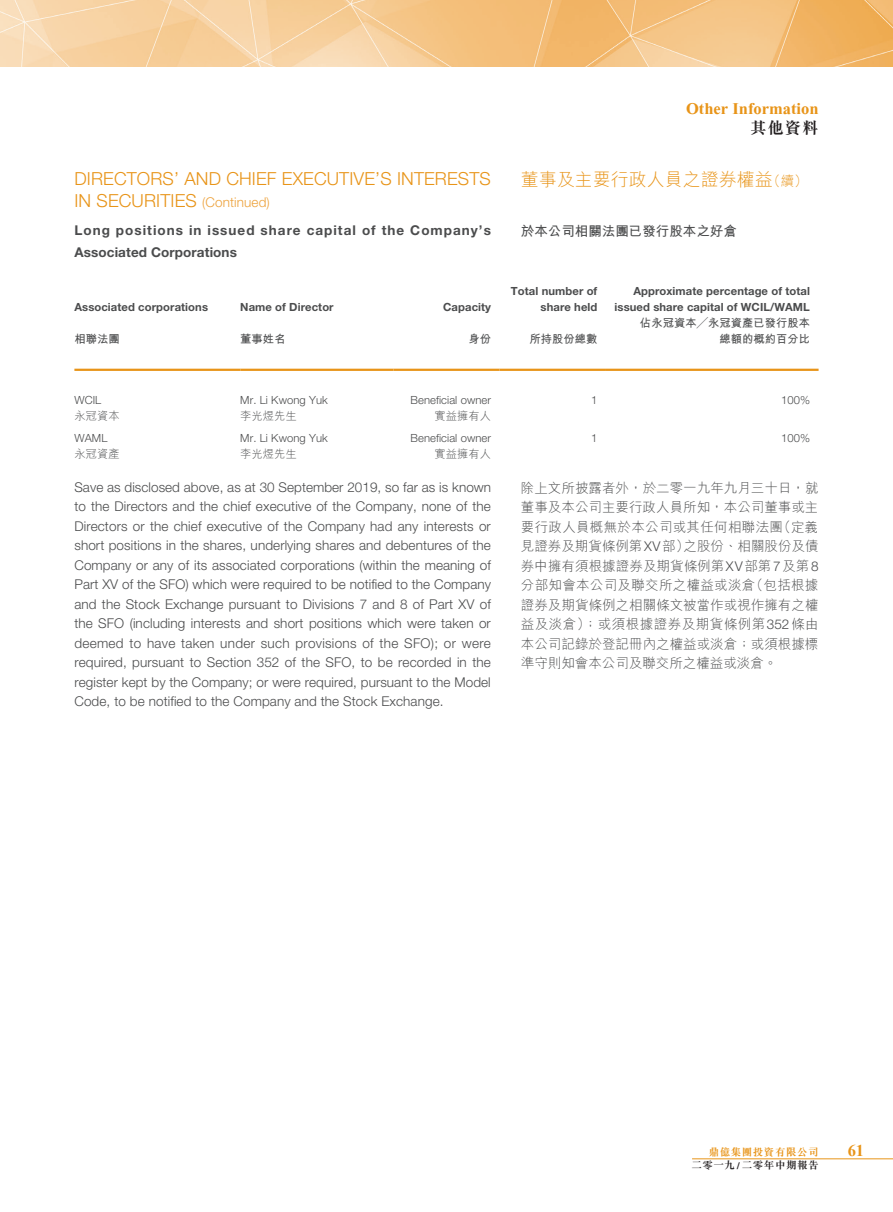
<style>
.page{position:relative;width:893px;height:1212px;background:#fff}
.page>*{position:absolute;margin:0;border:0;box-sizing:border-box;transform-origin:0 0}
.t1{font:300 18px/21.8px "Helvetica Neue LT Std";letter-spacing:.01em;color:#e89418}
.t2{font:300 18px "M Hei HK";color:#e89418}
.t3{font:700 16.5px "Times New Roman";color:#e89418}
.t4{font:700 16.5px "M Sung HK";color:#231f20}
.t5{font:700 16.5px "Times New Roman";color:#e89418}
.t6{font:300 13.5px/19.5px "Helvetica Neue LT Std";letter-spacing:.01em;color:#4b4c4d;text-align:justify}
.t7{font:300 13.5px/19.5px "M Hei HK";color:#4b4c4d;text-align:justify}
.t8{font:700 13.5px/21.8px "Helvetica Neue LT Std";letter-spacing:.075em;color:#4b4c4d}
.t9{font:700 13.5px "M Hei HK";color:#4b4c4d}
.t10{font:700 11.25px/15.8px "Helvetica Neue LT Std";letter-spacing:.01em;color:#4b4c4d;text-align:right}
.t11{font:300 11.25px "Helvetica Neue LT Std";letter-spacing:.01em;color:#4b4c4d}
.t12{font:700 11.25px/15.8px "M Hei HK";letter-spacing:.01em;color:#4b4c4d;text-align:right}
.t13{font:300 11.25px "M Hei HK";letter-spacing:.01em;color:#4b4c4d}
.t14{font:700 10.5px "M Sung HK";letter-spacing:.05em;color:#231f20}
.t15{font:700 10.5px "M Sung HK";letter-spacing:.05em;color:#e89418}
.s1{font-size:13.5px;color:#eda23c}
.s2{font-size:13.5px}
.s3{font-family:"Helvetica Neue LT Std"}
</style>
<div class="page">
<img style="left:0;top:0;width:893px;height:67px">
<hr style="left:692px;top:1158px;width:201px;height:1px;background:#e89418">
<hr style="left:74px;top:369px;width:166px;height:2px;background:#e89418">
<hr style="left:240px;top:369px;width:153px;height:2px;background:#e89418">
<hr style="left:393px;top:369px;width:107px;height:2px;background:#e89418">
<hr style="left:500px;top:369px;width:106px;height:2px;background:#e89418">
<hr style="left:606px;top:369px;width:213px;height:2px;background:#e89418">
<h1 class="t1" style="left:74px;top:167px;width:418px">DIRECTORS’ AND CHIEF EXECUTIVE’S INTERESTS<br>IN SECURITIES <span class="s1">(Continued)</span></h1>
<p class="t8" style="left:74px;top:219px;width:418px">Long positions in issued share capital of the Company’s<br>Associated Corporations</p>
<p class="t10" style="left:74px;top:299px;width:135px">Associated corporations</p>
<p class="t10" style="left:240px;top:299px;width:95px">Name of Director</p>
<p class="t10" style="left:443px;top:299px;width:49px">Capacity</p>
<p class="t3" style="left:686px;top:103px;width:134px">Other Information</p>
<p class="t4" style="left:750px;top:116px;width:70px">其他資料</p>
<h1 class="t2" style="left:521px;top:167px;width:288px">董事及主要行政人員之證券權益<span class="s2">（續）</span></h1>
<p class="t9" style="left:521px;top:221px;width:217px">於本公司相關法團已發行股本之好倉</p>
<p class="t10" style="left:511px;top:283px;width:88px">Total number of share held</p>
<p class="t10" style="left:615px;top:283px;width:197px">Approximate percentage of total issued share capital of WCIL/WAML</p>
<p class="t12" style="left:74px;top:330px;width:47px">相聯法團</p>
<p class="t12" style="left:240px;top:330px;width:47px">董事姓名</p>
<p class="t12" style="left:469px;top:330px;width:24px">身份</p>
<p class="t12" style="left:529px;top:330px;width:69px">所持股份總數</p>
<p class="t12" style="left:640px;top:314px;width:172px">佔永冠資本╱永冠資產已發行股本總額的概約百分比</p>
<p class="t11" style="left:74px;top:393px;width:28px">WCIL</p>
<p class="t11" style="left:240px;top:393px;width:89px">Mr. Li Kwong Yuk</p>
<p class="t11" style="left:410px;top:393px;width:82px">Beneficial owner</p>
<p class="t11" style="left:591px;top:393px;width:8px">1</p>
<p class="t11" style="left:781px;top:393px;width:31px">100%</p>
<p class="t13" style="left:74px;top:408px;width:47px">永冠資本</p>
<p class="t13" style="left:240px;top:408px;width:58px">李光煜先生</p>
<p class="t13" style="left:434px;top:408px;width:58px">實益擁有人</p>
<p class="t11" style="left:74px;top:431px;width:34px">WAML</p>
<p class="t11" style="left:240px;top:431px;width:89px">Mr. Li Kwong Yuk</p>
<p class="t11" style="left:410px;top:431px;width:82px">Beneficial owner</p>
<p class="t11" style="left:591px;top:431px;width:8px">1</p>
<p class="t11" style="left:781px;top:431px;width:31px">100%</p>
<p class="t13" style="left:74px;top:445px;width:47px">永冠資產</p>
<p class="t13" style="left:240px;top:445px;width:58px">李光煜先生</p>
<p class="t13" style="left:434px;top:445px;width:58px">實益擁有人</p>
<p class="t6" style="left:74px;top:477px;width:418px">Save as disclosed above, as at 30 September 2019, so far as is known to the Directors and the chief executive of the Company, none of the Directors or the chief executive of the Company had any interests or short positions in the shares, underlying shares and debentures of the Company or any of its associated corporations (within the meaning of Part XV of the SFO) which were required to be notified to the Company and the Stock Exchange pursuant to Divisions 7 and 8 of Part XV of the SFO (including interests and short positions which were taken or deemed to have taken under such provisions of the SFO); or were required, pursuant to Section 352 of the SFO, to be recorded in the register kept by the Company; or were required, pursuant to the Model Code, to be notified to the Company and the Stock Exchange.</p>
<p class="t7" style="left:521px;top:478px;width:299px">除上文所披露者外，於二零一九年九月三十日，就董事及本公司主要行政人員所知，本公司董事或主要行政人員概無於本公司或其任何相聯法團（定義見證券及期貨條例第<span class="s3">XV</span>部）之股份、相關股份及債券中擁有須根據證券及期貨條例第<span class="s3">XV</span>部第<span class="s3">7</span>及第<span class="s3">8</span>分部知會本公司及聯交所之權益或淡倉（包括根據證券及期貨條例之相關條文被當作或視作擁有之權益及淡倉）；或須根據證券及期貨條例第<span class="s3">352</span>條由本公司記錄於登記冊內之權益或淡倉；或須根據標準守則知會本公司及聯交所之權益或淡倉。</p>
<p class="t15" style="left:709px;top:1145px;width:111px">鼎億集團投資有限公司</p>
<p class="t5" style="left:848px;top:1138px;width:18px">61</p>
<p class="t14" style="left:691px;top:1158px;width:129px">二零一九/二零年中期報告</p>
</div>
